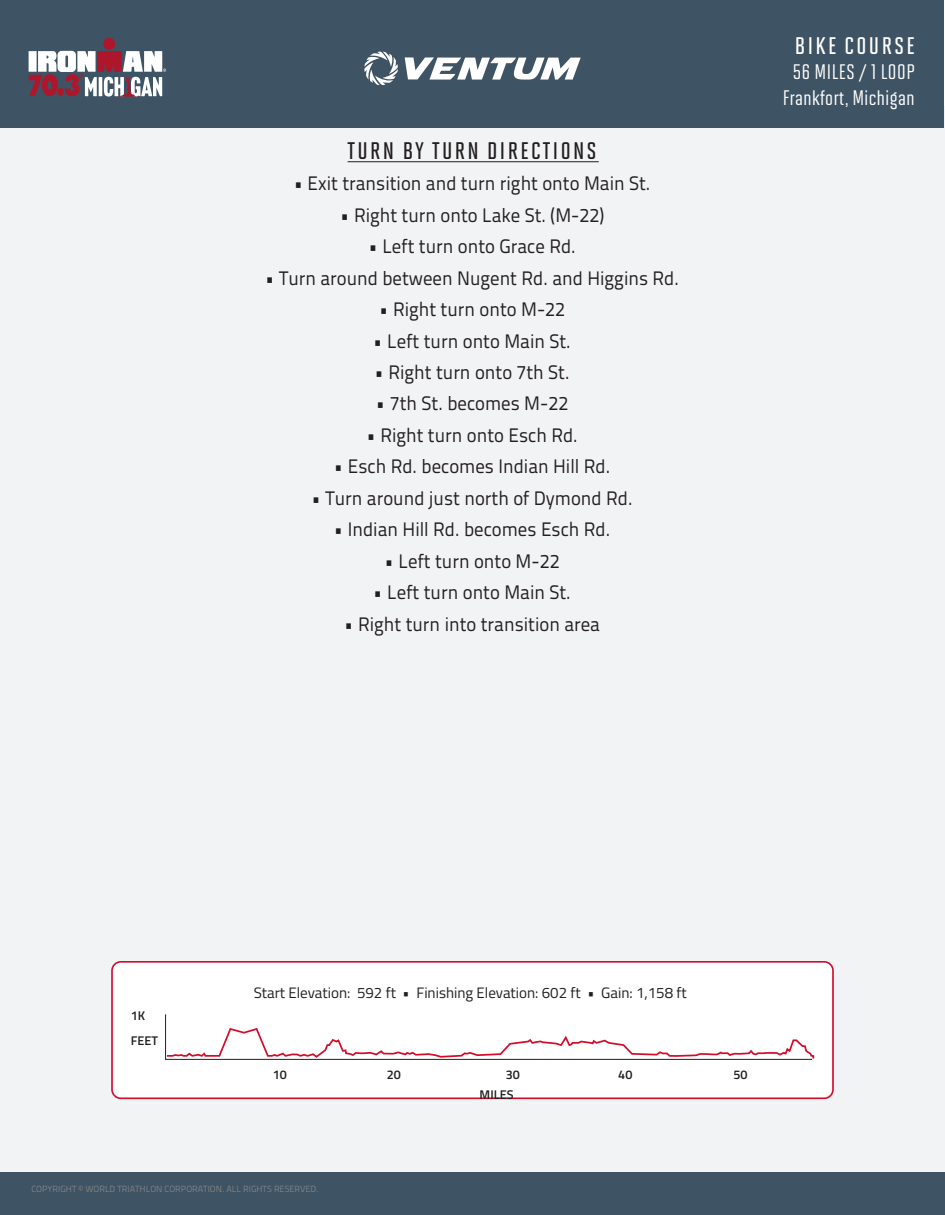
<style>
.page{position:relative;width:945px;height:1215px;background:#fff}
.page>*{position:absolute;margin:0;border:0;box-sizing:border-box;transform-origin:0 0}
.t1{font:600 24px "Solano Gothic MVB";letter-spacing:.1em;color:#231f20}
.t2{font:600 24px "Solano Gothic MVB";letter-spacing:.1em;color:#fff}
.t3{font:500 21px "Solano Gothic MVB";letter-spacing:.025em;color:#fff}
.t4{font:21px "Solano Gothic MVB Md Cap";letter-spacing:.025em;color:#fff}
.t5{font:19.5px "Titillium Text 22 L";color:#231f20;scale:.96 1}
.t6{font:15.15px "Titillium Web";color:#231f20}
.t7{font:600 12.6px "Titillium Web";color:#231f20}
.t8{font:9px "Titillium Text 22 L";color:#808285}
</style>
<div class="page">
<div style="left:0;top:106px;width:945px;height:1076px;background:#f2f3f4"></div>
<hr style="left:348px;top:161px;width:251px;height:1px;background:#231f20">
<div style="left:111px;top:961px;width:723px;height:138px;background:#fff"></div>
<svg style="left:165px;top:1013px;width:650px;height:47px"></svg>
<div style="left:0;top:1172px;width:944px;height:43px;background:#3e5364"></div>
<div style="left:1px;top:0;width:943px;height:127px;background:#3e5364"></div>
<svg style="left:405px;top:57px;width:176px;height:23px"></svg>
<svg style="left:364px;top:52px;width:34px;height:33px"></svg>
<div style="left:103px;top:38px;width:12px;height:12px;background:#ae172b;border-radius:50%"></div>
<svg style="left:29px;top:51px;width:137px;height:46px"></svg>
<p class="t1" style="left:348px;top:137px;width:250px">TURN BY TURN DIRECTIONS</p>
<p class="t5" style="left:293px;top:169px;width:374px">• Exit transition and turn right onto Main St.</p>
<p class="t5" style="left:340px;top:200px;width:277px">• Right turn onto Lake St. (M-22)</p>
<p class="t5" style="left:368px;top:232px;width:218px">• Left turn onto Grace Rd.</p>
<p class="t5" style="left:265px;top:263px;width:433px">• Turn around between Nugent Rd. and Higgins Rd.</p>
<p class="t5" style="left:379px;top:295px;width:196px">• Right turn onto M-22</p>
<p class="t5" style="left:373px;top:326px;width:208px">• Left turn onto Main St.</p>
<p class="t5" style="left:374px;top:358px;width:205px">• Right turn onto 7th St.</p>
<p class="t5" style="left:376px;top:389px;width:202px">• 7th St. becomes M-22</p>
<p class="t5" style="left:366px;top:421px;width:222px">• Right turn onto Esch Rd.</p>
<p class="t5" style="left:334px;top:452px;width:290px">• Esch Rd. becomes Indian Hill Rd.</p>
<p class="t5" style="left:311px;top:484px;width:336px">• Turn around just north of Dymond Rd.</p>
<p class="t5" style="left:334px;top:515px;width:290px">• Indian Hill Rd. becomes Esch Rd.</p>
<p class="t5" style="left:384px;top:547px;width:184px">• Left turn onto M-22</p>
<p class="t5" style="left:373px;top:578px;width:208px">• Left turn onto Main St.</p>
<p class="t5" style="left:344px;top:610px;width:268px">• Right turn into transition area</p>
<p class="t2" style="left:795px;top:33px;width:121px">BIKE COURSE</p>
<p class="t4" style="left:793px;top:61px;width:123px">56 MILES / 1 LOOP</p>
<p class="t3" style="left:783px;top:86px;width:133px">Frankfort, Michigan</p>
<p class="t7" style="left:131px;top:1006px;width:16px">1K</p>
<p class="t7" style="left:131px;top:1031px;width:29px">FEET</p>
<p class="t6" style="left:254px;top:981px;width:434px">Start Elevation: 592 ft • Finishing Elevation: 602 ft • Gain: 1,158 ft</p>
<p class="t7" style="left:273px;top:1065px;width:16px">10</p>
<p class="t7" style="left:387px;top:1065px;width:16px">20</p>
<p class="t7" style="left:506px;top:1065px;width:16px">30</p>
<p class="t7" style="left:618px;top:1065px;width:16px">40</p>
<p class="t7" style="left:733px;top:1065px;width:16px">50</p>
<p class="t7" style="left:480px;top:1085px;width:35px">MILES</p>
<p class="t8" style="left:31px;top:1182px;width:289px">COPYRIGHT © WORLD TRIATHLON CORPORATION. ALL RIGHTS RESERVED.</p>
</div>
